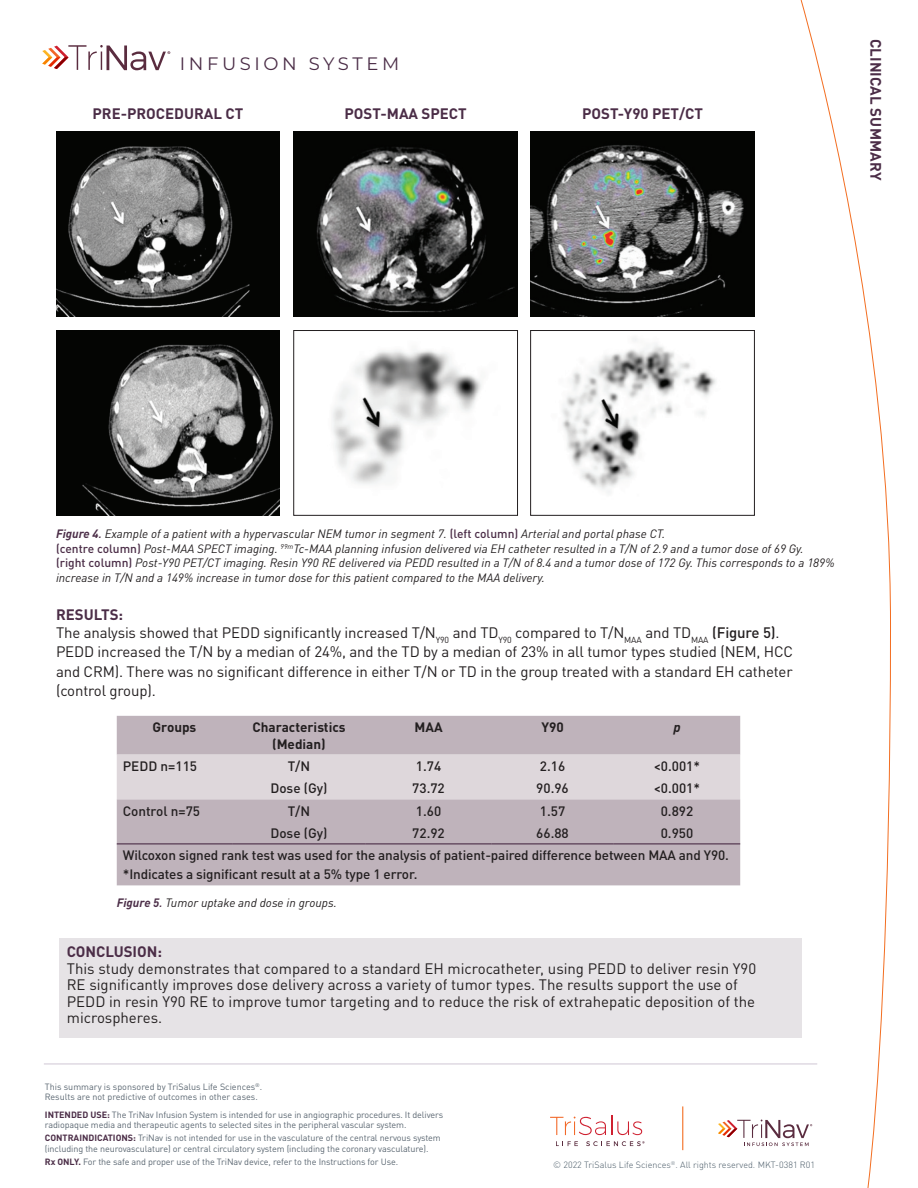
<style>
.page{position:relative;width:918px;height:1188px;background:#fff}
.page>*{position:absolute;margin:0;border:0;box-sizing:border-box;transform-origin:0 0}
.t1{font:18px "Montserrat";letter-spacing:.2em;color:#4b2d47}
.t2{font:15px/19.5px "DIN Pro";letter-spacing:-.01em;color:#231f20}
.t3{font:700 15px "DIN Pro";color:#4b2d47}
.t4{font:500 13.5px "DIN Pro";letter-spacing:-.01em;color:#231f20}
.t5{font:700 13.5px/16.5px "DIN Pro";color:#231f20;text-align:center}
.t6{font:italic 700 13.5px "DIN Pro";color:#231f20}
.t7{font:italic 12px/14.4px "DIN Pro";color:#231f20}
.t8{font:9px/10.5px "DIN Pro";letter-spacing:-.01em;color:#5a6671}
.Body-9_16{font:300 9px "DIN Pro";color:#475865}
.s1{font-weight:700;color:#4b2d47}
.s2{font-weight:500;color:#4b2d47}
.s3{font-weight:500;font-style:normal;color:#4b2d47}
.s4{font-weight:500}
</style>
<div class="page">
<svg style="left:800px;top:0;width:91px;height:1188px"></svg>
<svg style="left:550px;top:1116px;width:92px;height:19px"></svg>
<svg style="left:556px;top:1141px;width:22px;height:5px"></svg>
<svg style="left:586px;top:1141px;width:59px;height:5px"></svg>
<hr style="left:682px;top:1106px;width:1px;height:44px;background:#f36e21">
<svg style="left:718px;top:1120px;width:94px;height:26px"></svg>
<svg style="left:42px;top:45px;width:128px;height:25px"></svg>
<img style="left:56px;top:132px;width:224px;height:185px">
<img style="left:56px;top:331px;width:224px;height:184px">
<img style="left:562px;top:338px;width:154px;height:156px">
<div style="left:530px;top:330px;width:225px;height:186px;border:1px solid #231f20"></div>
<img style="left:531px;top:132px;width:223px;height:185px">
<img style="left:332px;top:350px;width:150px;height:134px">
<div style="left:293px;top:330px;width:225px;height:186px;border:1px solid #231f20"></div>
<img style="left:294px;top:132px;width:224px;height:185px">
<div style="left:117px;top:716px;width:623px;height:169px;background:#bfb3bb"></div>
<div style="left:117px;top:755px;width:623px;height:44px;background:#ded7db"></div>
<hr style="left:117px;top:843px;width:115px;height:1px;background:#4b2d47">
<hr style="left:232px;top:843px;width:134px;height:1px;background:#4b2d47">
<hr style="left:366px;top:843px;width:125px;height:1px;background:#4b2d47">
<hr style="left:491px;top:843px;width:123px;height:1px;background:#4b2d47">
<hr style="left:614px;top:843px;width:126px;height:1px;background:#4b2d47">
<div style="left:59px;top:938px;width:743px;height:99px;background:#e6e3e6"></div>
<hr style="left:44px;top:1063px;width:773px;height:2px;background:#dfd9e2">
<p class="t1" style="left:180px;top:51px;width:221px">INFUSION SYSTEM</p>
<p class="t3" style="left:93px;top:102px;width:152px">PRE-PROCEDURAL CT</p>
<p class="t3" style="left:345px;top:102px;width:124px">POST-MAA SPECT</p>
<p class="t3" style="left:582px;top:102px;width:122px">POST-Y90 PET/CT</p>
<p class="t3" style="left:888px;top:39px;width:143px;rotate:90deg">CLINICAL SUMMARY</p>
<p class="t7" style="left:56px;top:526px;width:780px"><span class="s1">Figure 4</span><span class="s2">.</span> Example of a patient with a hypervascular NEM tumor in segment 7. <span class="s3">(left column)</span> Arterial and portal phase CT.<br><span class="s3">(centre column)</span> Post-MAA SPECT imaging. <sup>99m</sup>Tc-MAA planning infusion delivered via EH catheter resulted in a T/N of 2.9 and a tumor dose of 69 Gy. <span class="s3">(right column)</span> Post-Y90 PET/CT imaging. Resin Y90 RE delivered via PEDD resulted in a T/N of 8.4 and a tumor dose of 172 Gy. This corresponds to a 189% increase in T/N and a 149% increase in tumor dose for this patient compared to the MAA delivery.</p>
<p class="t3" style="left:56px;top:602px;width:69px">RESULTS:</p>
<p class="t2" style="left:56px;top:621px;width:739px">The analysis showed that PEDD significantly increased T/N<sub>Y90</sub> and TD<sub>Y90</sub> compared to T/N<sub>MAA</sub> and TD<sub>MAA</sub> <span class="s4">(Figure 5)</span>.<br>PEDD increased the T/N by a median of 24%, and the TD by a median of 23% in all tumor types studied (NEM, HCC and CRM). There was no significant difference in either T/N or TD in the group treated with a standard EH catheter (control group).</p>
<p class="t5" style="left:153px;top:717px;width:45px">Groups</p>
<p class="t5" style="left:252px;top:717px;width:95px">Characteristics (Median)</p>
<p class="t5" style="left:415px;top:717px;width:30px">MAA</p>
<p class="t5" style="left:541px;top:717px;width:24px">Y90</p>
<p class="t6" style="left:673px;top:716px;width:9px">p</p>
<p class="t4" style="left:123px;top:756px;width:76px">PEDD n=115</p>
<p class="t4" style="left:288px;top:756px;width:24px">T/N</p>
<p class="t4" style="left:416px;top:756px;width:27px">1.74</p>
<p class="t4" style="left:540px;top:756px;width:27px">2.16</p>
<p class="t4" style="left:654px;top:756px;width:48px">&lt;0.001*</p>
<p class="t4" style="left:270px;top:778px;width:59px">Dose (Gy)</p>
<p class="t4" style="left:412px;top:778px;width:34px">73.72</p>
<p class="t4" style="left:536px;top:778px;width:34px">90.96</p>
<p class="t4" style="left:654px;top:778px;width:48px">&lt;0.001*</p>
<p class="t4" style="left:123px;top:800px;width:79px">Control n=75</p>
<p class="t4" style="left:288px;top:800px;width:24px">T/N</p>
<p class="t4" style="left:416px;top:800px;width:27px">1.60</p>
<p class="t4" style="left:540px;top:800px;width:27px">1.57</p>
<p class="t4" style="left:661px;top:800px;width:34px">0.892</p>
<p class="t4" style="left:270px;top:823px;width:59px">Dose (Gy)</p>
<p class="t4" style="left:412px;top:823px;width:34px">72.92</p>
<p class="t4" style="left:536px;top:823px;width:34px">66.88</p>
<p class="t4" style="left:661px;top:823px;width:34px">0.950</p>
<p class="t4" style="left:123px;top:845px;width:608px">Wilcoxon signed rank test was used for the analysis of patient-paired difference between MAA and Y90.</p>
<p class="t4" style="left:123px;top:864px;width:296px">*Indicates a significant result at a 5% type 1 error.</p>
<p class="t7" style="left:117px;top:895px;width:222px"><span class="s1">Figure 5</span><span class="s2">.</span> Tumor uptake and dose in groups.</p>
<p class="t3" style="left:67px;top:940px;width:97px">CONCLUSION:</p>
<p class="t2" style="left:67px;top:959px;width:691px;line-height:16.5px">This study demonstrates that compared to a standard EH microcatheter, using PEDD to deliver resin Y90<br>RE significantly improves dose delivery across a variety of tumor types. The results support the use of PEDD in resin Y90 RE to improve tumor targeting and to reduce the risk of extrahepatic deposition of the microspheres.</p>
<p class="t8" style="left:45px;top:1081px;width:219px">This summary is sponsored by TriSalus Life Sciences<sup>®</sup>.<br>Results are not predictive of outcomes in other cases.</p>
<p class="t8" style="left:45px;top:1108px;width:400px"><span class="s1">INTENDED USE:</span> The TriNav Infusion System is intended for use in angiographic procedures. It delivers radiopaque media and therapeutic agents to selected sites in the peripheral vascular system.</p>
<p class="t8" style="left:45px;top:1132px;width:398px"><span class="s1">CONTRAINDICATIONS:</span> TriNav is not intended for use in the vasculature of the central nervous system (including the neurovasculature) or central circulatory system (including the coronary vasculature).</p>
<p class="t8" style="left:45px;top:1156px;width:355px"><span class="s1">Rx ONLY.</span> For the safe and proper use of the TriNav device, refer to the Instructions for Use.</p>
<p class="Body-9_16" style="left:553px;top:1158px;width:263px">© 2022 TriSalus Life Sciences<sup>®</sup>. All rights reserved. MKT-0381 R01</p>
</div>
